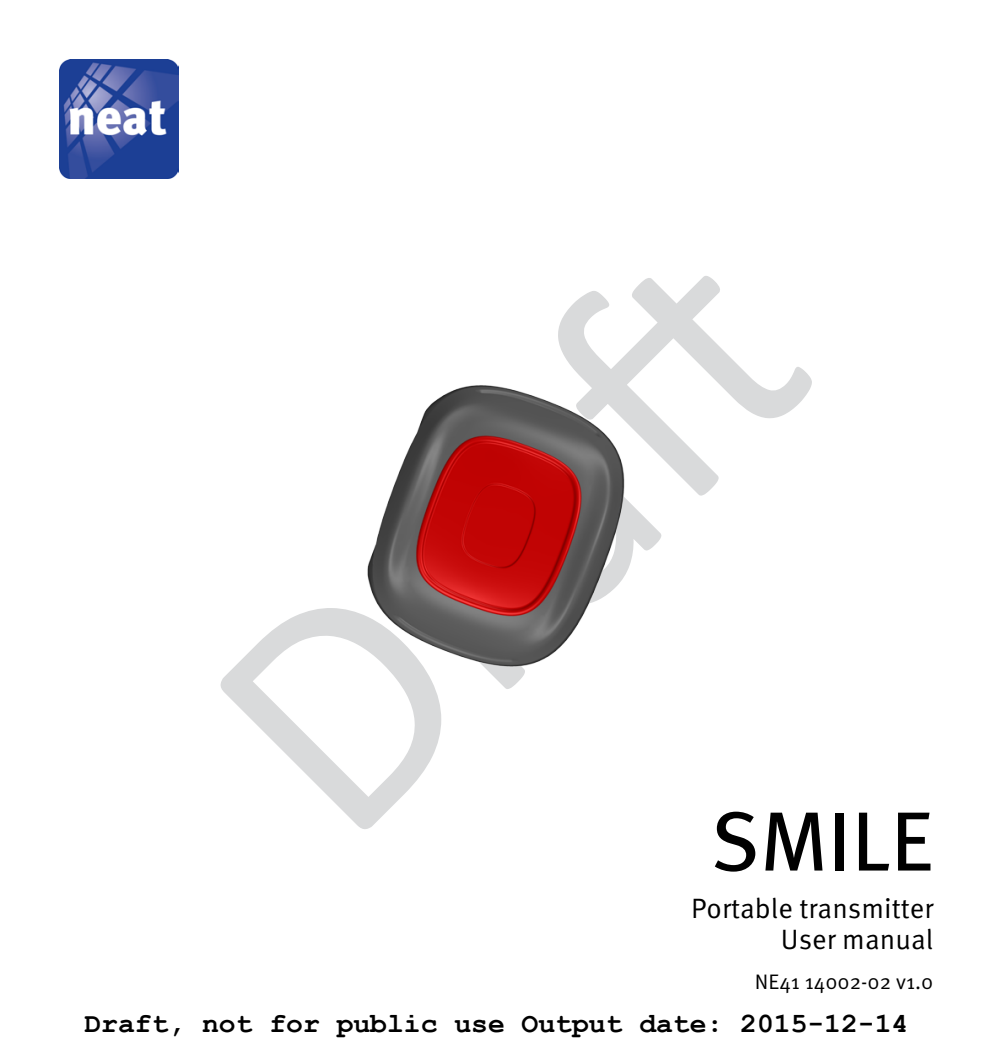
<style>
.page{position:relative;width:993px;height:1052px;background:#fff}
.page>*{position:absolute;margin:0;border:0;box-sizing:border-box;transform-origin:0 0}
.t1{font:332.5px "Calibri";color:#d9dadb}
.t2{font:84px "Meta OT";color:#000}
.t3{font:700 28px "Courier New";color:#000}
.t4{font:28px/31.5px "Meta OT Norm";color:#000;text-align:right}
.t5{font:21px "Meta OT Norm";color:#000}
</style>
<div class="page">
<img style="left:60px;top:60px;width:119px;height:119px">
<img style="left:367px;top:385px;width:258px;height:282px">
<h1 class="t1" style="left:118px;top:626px;width:805px;rotate:-45deg">Draft</h1>
<h2 class="t2" style="left:710px;top:790px;width:225px">SMILE</h2>
<p class="t4" style="left:691px;top:892px;width:243px">Portable transmitter<br>User manual</p>
<p class="t5" style="left:754px;top:969px;width:180px">NE41 14002-02 v1.0</p>
<p class="t3" style="left:84px;top:1006px;width:825px">Draft, not for public use Output date: 2015-12-14</p>
</div>
